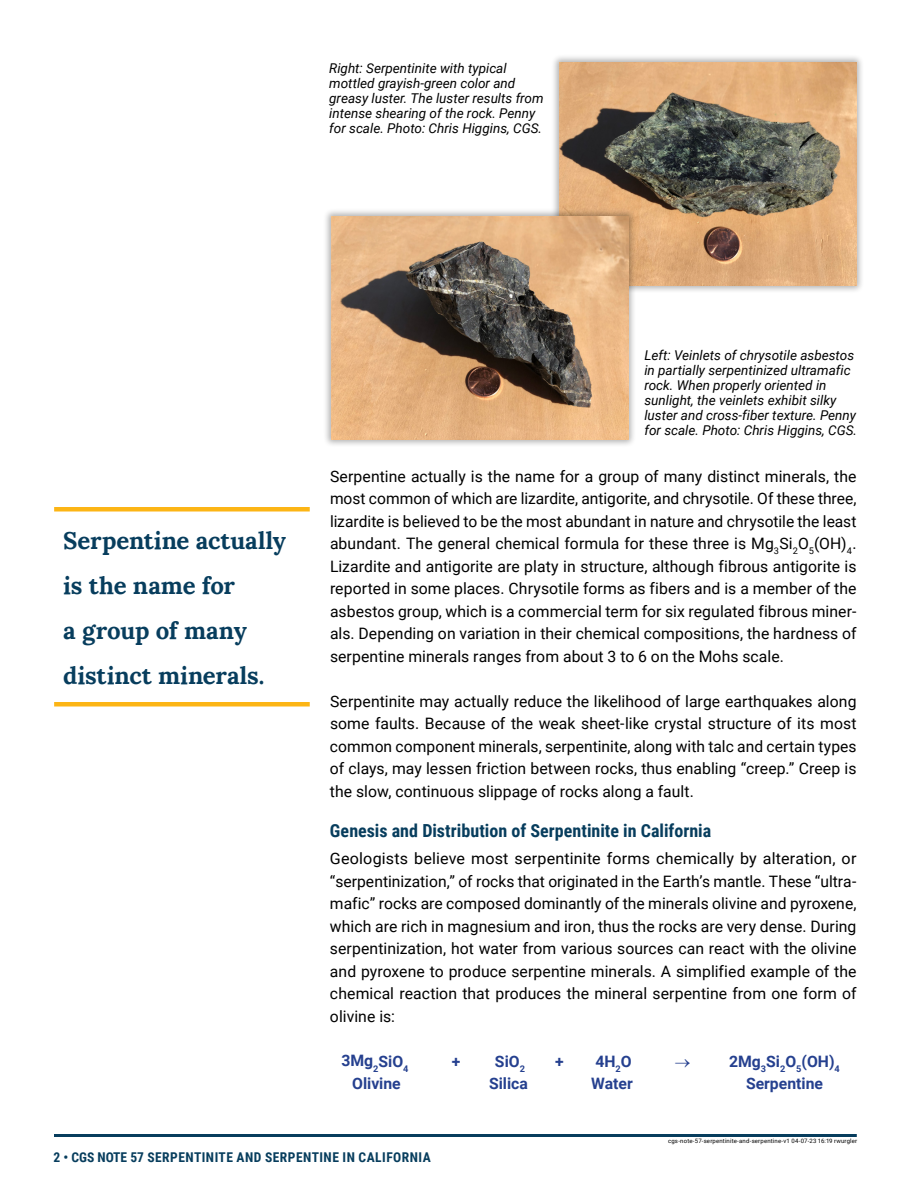
<style>
.page{position:relative;width:918px;height:1188px;background:#fff}
.page>*{position:absolute;margin:0;border:0;box-sizing:border-box;transform-origin:0 0}
.t1{font:700 24px/45px "Lora";letter-spacing:-.005em;color:#073d5d}
.t2{font:700 18px "Roboto Condensed";color:#073d5d}
.t3{font:15.75px/22.5px "Roboto";letter-spacing:.005em;color:#000;text-align:justify}
.Formula{font:700 15.75px "Roboto";color:#25408f}
.t4{font:italic 13.5px/15px "Roboto";color:#000}
.t5{font:700 13.5px "Roboto Condensed";letter-spacing:.035em;color:#073d5d}
.t6{font:6px "Roboto";letter-spacing:.025em;color:#000}
</style>
<div class="page">
<hr style="left:54px;top:1134px;width:803px;height:3px;background:#073d5d">
<div style="left:54px;top:507px;width:256px;height:5px;background:#fcb515"></div>
<hr style="left:54px;top:702px;width:256px;height:4px;background:#fcb515">
<div style="left:551px;top:54px;width:314px;height:239px;background:#000;opacity:.3"></div>
<img style="left:559px;top:62px;width:297px;height:223px">
<div style="left:323px;top:208px;width:314px;height:239px;background:#000;opacity:.3"></div>
<img style="left:332px;top:216px;width:297px;height:223px">
<p class="t4" style="left:329px;top:60px;width:216px">Right: Serpentinite with typical mottled grayish-green color and greasy luster. The luster results from intense shearing of the rock. Penny for scale. Photo: Chris Higgins, CGS.</p>
<p class="t1" style="left:63px;top:515px;width:224px">Serpentine actually is the name for<br>a group of many distinct minerals.</p>
<p class="t4" style="left:644px;top:347px;width:214px">Left: Veinlets of chrysotile asbestos in partially serpentinized ultramafic rock. When properly oriented in sunlight, the veinlets exhibit silky luster and cross-fiber texture. Penny for scale. Photo: Chris Higgins, CGS.</p>
<p class="t3" style="left:330px;top:464px;width:528px">Serpentine actually is the name for a group of many distinct minerals, the most common of which are lizardite, antigorite, and chrysotile. Of these three, lizardite is believed to be the most abundant in nature and chrysotile the least abundant. The general chemical formula for these three is Mg<sub>3</sub>Si<sub>2</sub>O<sub>5</sub>(OH)<sub>4</sub>.<br>Lizardite and antigorite are platy in structure, although fibrous antigorite is reported in some places. Chrysotile forms as fibers and is a member of the asbestos group, which is a commercial term for six regulated fibrous miner&shy;als. Depending on variation in their chemical compositions, the hardness of serpentine minerals ranges from about 3 to 6 on the Mohs scale.</p>
<p class="t3" style="left:330px;top:689px;width:528px">Serpentinite may actually reduce the likelihood of large earthquakes along some faults. Because of the weak sheet-like crystal structure of its most common component minerals, serpentinite, along with talc and certain types of clays, may lessen friction between rocks, thus enabling “creep.” Creep is the slow, continuous slippage of rocks along a fault.</p>
<h2 class="t2" style="left:330px;top:818px;width:383px">Genesis and Distribution of Serpentinite in California</h2>
<p class="t3" style="left:330px;top:847px;width:528px">Geologists believe most serpentinite forms chemically by alteration, or “serpentinization,” of rocks that originated in the Earth’s mantle. These “ultra&shy;mafic” rocks are composed dominantly of the minerals olivine and pyroxene, which are rich in magnesium and iron, thus the rocks are very dense. During serpentinization, hot water from various sources can react with the olivine and pyroxene to produce serpentine minerals. A simplified example of the chemical reaction that produces the mineral serpentine from one form of olivine is:</p>
<p class="Formula" style="left:341px;top:1050px;width:69px">3Mg<sub>2</sub>SiO<sub>4</sub></p>
<p class="Formula" style="left:452px;top:1050px;width:10px">+</p>
<p class="Formula" style="left:495px;top:1050px;width:32px">SiO<sub>2</sub></p>
<p class="Formula" style="left:555px;top:1050px;width:10px">+</p>
<p class="Formula" style="left:595px;top:1050px;width:38px">4H<sub>2</sub>O</p>
<p class="Formula" style="left:729px;top:1050px;width:112px">2Mg<sub>3</sub>Si<sub>2</sub>O<sub>5</sub>(OH)<sub>4</sub></p>
<p class="Formula" style="left:352px;top:1072px;width:50px">Olivine</p>
<p class="Formula" style="left:489px;top:1072px;width:40px">Silica</p>
<p class="Formula" style="left:591px;top:1072px;width:43px">Water</p>
<p class="Formula" style="left:746px;top:1072px;width:79px">Serpentine</p>
<p class="t6" style="left:668px;top:1137px;width:191px">cgs-note-57-serpentinite-and-serpentine-v1 04-07-23 16:19 rwurgler</p>
<p class="t5" style="left:54px;top:1147px;width:379px">2 • CGS NOTE 57 SERPENTINITE AND SERPENTINE IN CALIFORNIA</p>
</div>
